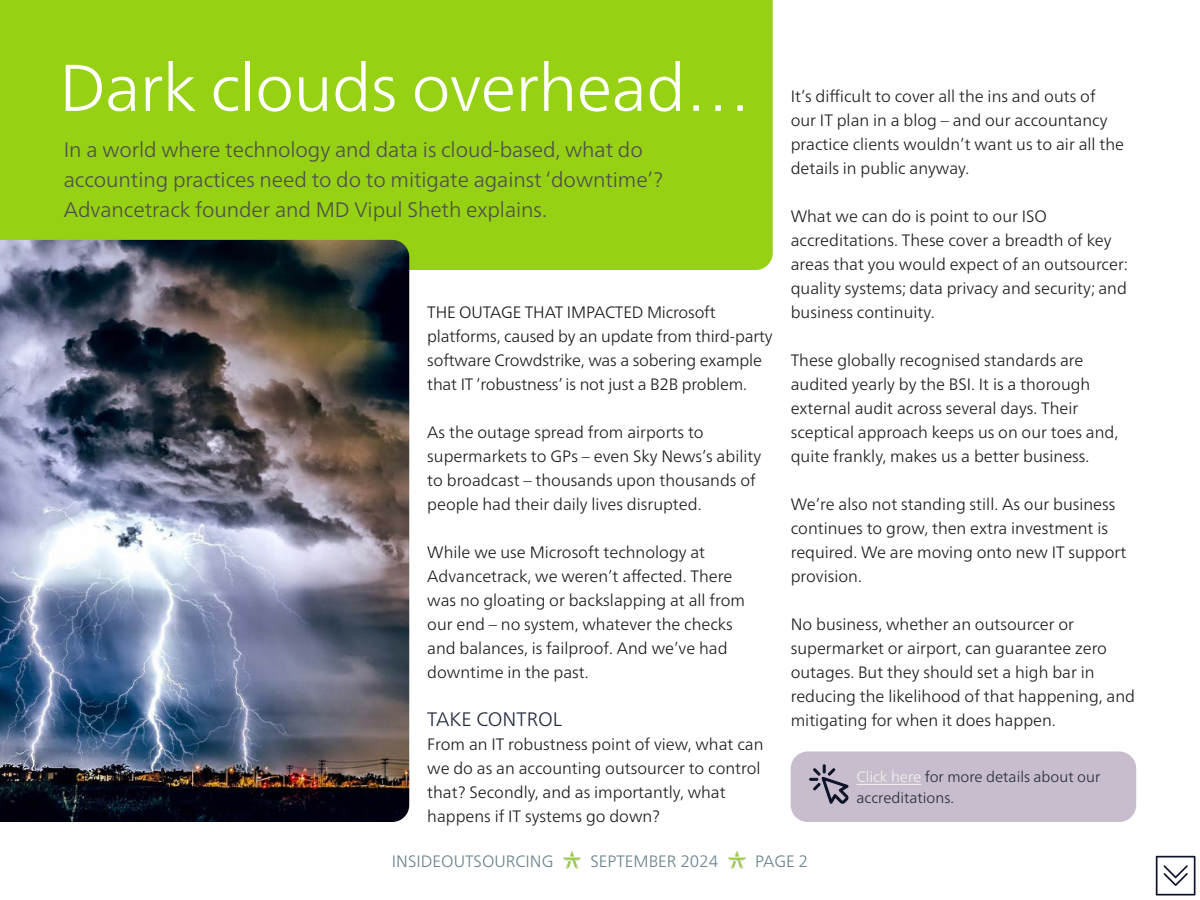
<style>
.page{position:relative;width:1200px;height:900px;background:#fff}
.page>*{position:absolute;margin:0;border:0;box-sizing:border-box;transform-origin:0 0}
.t1{font:300 66px "Frutiger Neue LTW1 G";letter-spacing:-.01em;color:#fff}
.t2{font:300 21px/30px "Frutiger Neue LTW1 G";letter-spacing:-.005em;color:#4d4d4d}
.t3{font:300 19.5px "Frutiger Neue LTW1 G";color:#242a3d}
.t4{font:300 16.5px/24px "Frutiger Neue LTW1 G";color:#1a1a1a}
.t5{font:300 16.5px "Frutiger Neue LTW1 G";color:#68818d}
.t6{font:300 15px/21px "Frutiger Neue LTW1 G";color:#242a3d}
.s1{color:#f3f5ef}
</style>
<div class="page">
<img style="left:563px;top:852px;width:17px;height:16px">
<img style="left:728px;top:852px;width:17px;height:16px">
<svg style="left:1156px;top:856px;width:39px;height:39px"></svg>
<div style="left:0;top:0;width:773px;height:270px;background:#96d113"></div>
<img style="left:0;top:240px;width:409px;height:582px">
<div style="left:791px;top:752px;width:345px;height:70px;background:#c7bdcc;border-radius:17px"></div>
<hr style="left:857px;top:784px;width:64px;height:1px;background:#f3f5ef">
<svg style="left:809px;top:764px;width:40px;height:40px"></svg>
<h1 class="t1" style="left:59px;top:48px;width:693px">Dark clouds overhead…</h1>
<p class="t2" style="left:64px;top:134px;width:601px">In a world where technology and data is cloud-based, what do accounting practices need to do to mitigate against ‘downtime’?<br>Advancetrack founder and MD Vipul Sheth explains.</p>
<p class="t4" style="left:427px;top:300px;width:347px">THE OUTAGE THAT IMPACTED Microsoft platforms, caused by an update from third-party software Crowdstrike, was a sobering example that IT ‘robustness’ is not just a B2B problem.</p>
<p class="t4" style="left:427px;top:420px;width:336px">As the outage spread from airports to supermarkets to GPs – even Sky News’s ability to broadcast – thousands upon thousands of people had their daily lives disrupted.</p>
<p class="t4" style="left:427px;top:540px;width:319px">While we use Microsoft technology at Advancetrack, we weren’t affected. There was no gloating or backslapping at all from our end – no system, whatever the checks and balances, is failproof. And we’ve had downtime in the past.</p>
<p class="t3" style="left:427px;top:707px;width:136px">TAKE CONTROL</p>
<p class="t4" style="left:427px;top:732px;width:338px">From an IT robustness point of view, what can we do as an accounting outsourcer to control that? Secondly, and as importantly, what happens if IT systems go down?</p>
<p class="t4" style="left:791px;top:84px;width:335px">It’s difficult to cover all the ins and outs of our IT plan in a blog – and our accountancy practice clients wouldn’t want us to air all the details in public anyway.</p>
<p class="t4" style="left:791px;top:204px;width:339px">What we can do is point to our ISO accreditations. These cover a breadth of key areas that you would expect of an outsourcer: quality systems; data privacy and security; and business continuity.</p>
<p class="t4" style="left:791px;top:348px;width:329px">These globally recognised standards are audited yearly by the BSI. It is a thorough external audit across several days. Their sceptical approach keeps us on our toes and, quite frankly, makes us a better business.</p>
<p class="t4" style="left:791px;top:492px;width:337px">We’re also not standing still. As our business continues to grow, then extra investment is required. We are moving onto new IT support provision.</p>
<p class="t4" style="left:791px;top:612px;width:346px">No business, whether an outsourcer or supermarket or airport, can guarantee zero outages. But they should set a high bar in reducing the likelihood of that happening, and mitigating for when it does happen.</p>
<p class="t6" style="left:857px;top:766px;width:245px"><span class="s1">Click here</span> for more details about our accreditations.</p>
<p class="t5" style="left:392px;top:851px;width:163px">INSIDEOUTSOURCING</p>
<p class="t5" style="left:590px;top:851px;width:129px">SEPTEMBER 2024</p>
<p class="t5" style="left:755px;top:851px;width:54px">PAGE 2</p>
</div>
